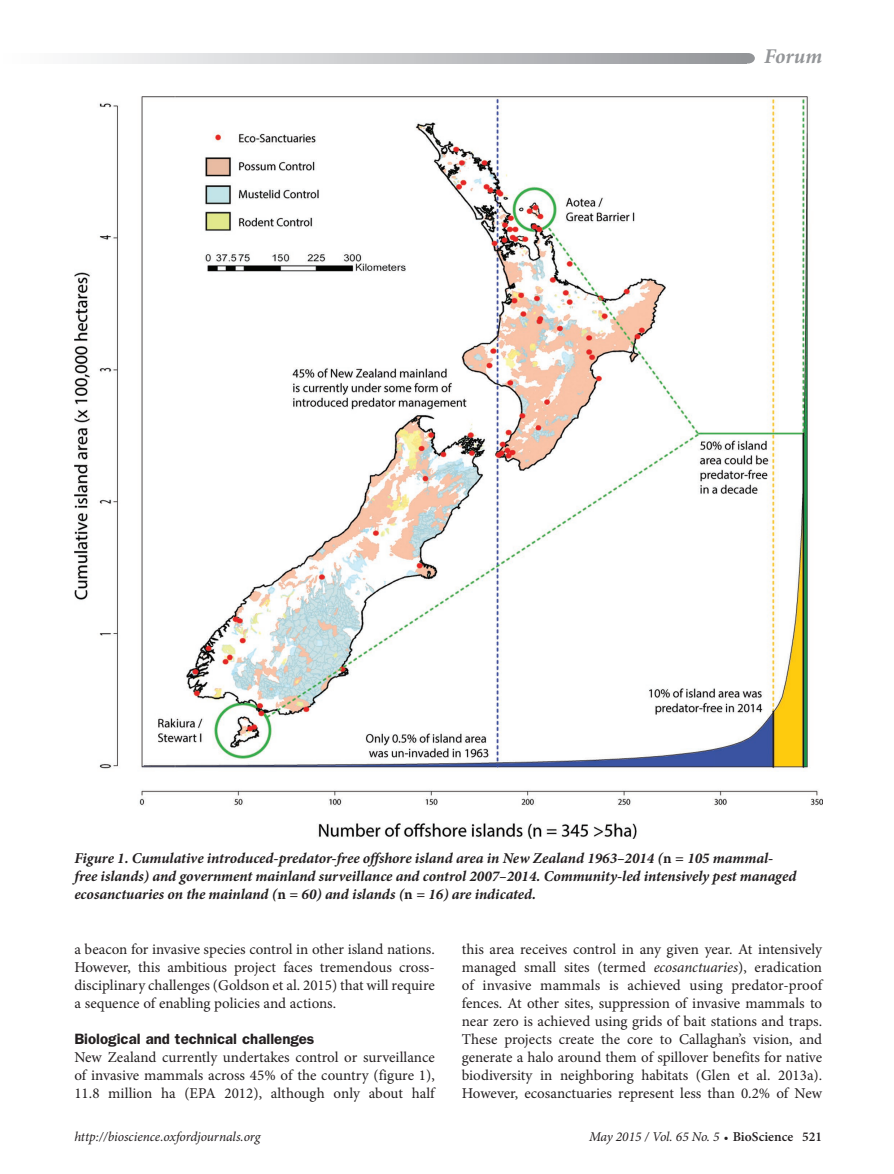
<style>
.page{position:relative;width:894px;height:1174px;background:#fff}
.page>*{position:absolute;margin:0;border:0;box-sizing:border-box;transform-origin:0 0}
.RH{font:italic 700 21px "Minion Pro";letter-spacing:-.005em;color:#939598}
.ParaFL{font:15px/18px "Minion Pro";color:#231f20;text-align:justify}
.FigCaption{font:italic 700 15px/18px "Minion Pro";letter-spacing:-.005em;color:#231f20}
.Para{font:15px/18px "Minion Pro";color:#231f20;text-align:justify}
.t1{font:600 15px "ITC Franklin Gothic Std";color:#231f20}
.t2{font:italic 13.5px "Minion Pro";letter-spacing:-.005em;color:#231f20}
.s1{font-style:normal}
.s2{font-style:italic}
.s3{font-weight:600;font-style:normal;font-size:12px}
.s4{font-weight:600;font-style:normal}
</style>
<div class="page">
<svg style="left:83px;top:53px;width:661px;height:11px;background:#c5c6c8"></svg>
<div style="left:740px;top:53px;width:14px;height:11px;background:#939598;border-radius:50%"></div>
<img style="left:74px;top:97px;width:747px;height:741px">
<p class="RH" style="left:763px;top:41px;width:59px">Forum</p>
<p class="FigCaption" style="left:74px;top:849px;width:723px">Figure 1. Cumulative introduced-predator-free offshore island area in New Zealand 1963–2014 (<span class="s1">n</span> = 105 mammal&shy;free islands) and government mainland surveillance and control 2007–2014. Community-led intensively pest managed ecosanctuaries on the mainland (<span class="s1">n</span> = 60) and islands (<span class="s1">n</span> = 16) are indicated.</p>
<p class="Para" style="left:74px;top:940px;width:361px">a beacon for invasive species control in other island nations.<br>However, this ambitious project faces tremendous cross&shy;disciplinary challenges (Goldson et al. 2015) that will require a sequence of enabling policies and actions.</p>
<h1 class="t1" style="left:74px;top:1029px;width:241px">Biological and technical challenges</h1>
<p class="ParaFL" style="left:74px;top:1048px;width:362px">New Zealand currently undertakes control or surveillance of invasive mammals across 45% of the country (figure 1), 11.8 million ha (EPA 2012), although only about half</p>
<p class="ParaFL" style="left:461px;top:940px;width:362px">this area receives control in any given year. At intensively managed small sites (termed <span class="s2">ecosanctuaries</span>), eradication of invasive mammals is achieved using predator-proof fences. At other sites, suppression of invasive mammals to near zero is achieved using grids of bait stations and traps.<br>These projects create the core to Callaghan’s vision, and generate a halo around them of spillover benefits for native biodiversity in neighboring habitats (Glen et al. 2013a).<br>However, ecosanctuaries represent less than 0.2% of New</p>
<p class="t2" style="left:74px;top:1128px;width:187px">http://bioscience.oxfordjournals.org</p>
<p class="t2" style="left:588px;top:1128px;width:234px">May 2015 / Vol. 65 No. 5 <span class="s3">•</span> <span class="s4">BioScience 521</span></p>
</div>
